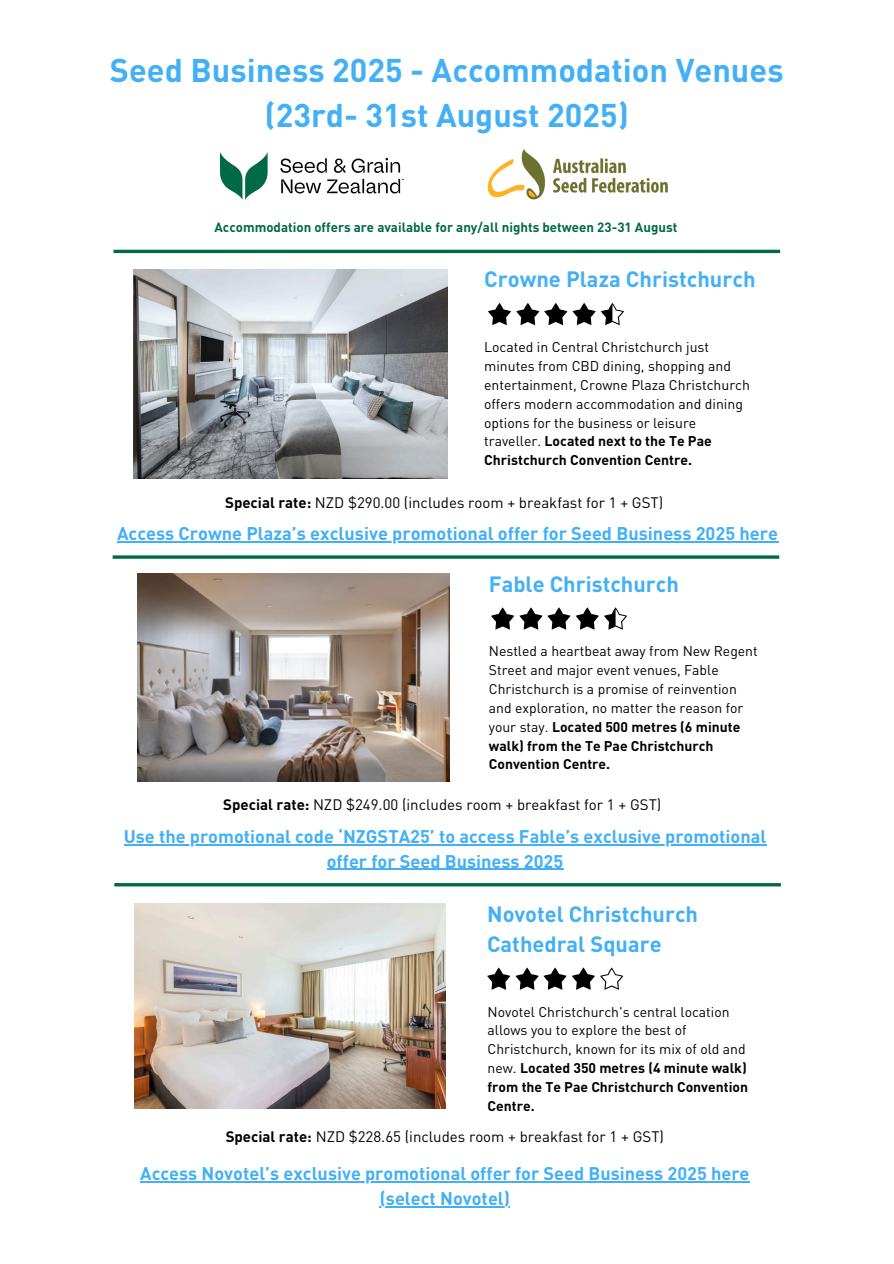
<style>
.page{position:relative;width:894px;height:1264px;background:#fff}
.page>*{position:absolute;margin:0;border:0;box-sizing:border-box;transform-origin:0 0}
.t1{font:700 32.4px/44.7px "DIN Arabic";color:#43b0f6;text-align:center}
.t2{font:700 21.9px/30.3px "DIN Arabic";color:#43b0f6}
.t3{font:700 18.15px/24.8px "DIN Arabic";color:#43b0f6;text-align:center}
.t4{font:15px "DIN Arabic";color:#000}
.t5{font:13.95px/18.8px "DIN Arabic";color:#000}
.t6{font:700 13.35px "DIN Arabic";color:#006946}
.s1{font-weight:700}
</style>
<div class="page">
<img style="left:133px;top:269px;width:314px;height:209px">
<hr style="left:113px;top:555px;width:666px;height:3px;background:#006946">
<img style="left:137px;top:573px;width:312px;height:208px">
<svg style="left:488px;top:303px;width:136px;height:22px"></svg>
<hr style="left:113px;top:250px;width:666px;height:3px;background:#006946">
<img style="left:220px;top:152px;width:183px;height:47px">
<img style="left:487px;top:149px;width:181px;height:51px">
<svg style="left:491px;top:607px;width:136px;height:22px"></svg>
<hr style="left:117px;top:541px;width:660px;height:1px;background:#43b0f6">
<hr style="left:114px;top:883px;width:666px;height:3px;background:#006946">
<img style="left:135px;top:903px;width:310px;height:205px">
<svg style="left:487px;top:967px;width:136px;height:22px"></svg>
<hr style="left:124px;top:844px;width:642px;height:1px;background:#43b0f6">
<hr style="left:327px;top:868px;width:236px;height:2px;background:#43b0f6">
<hr style="left:140px;top:1181px;width:609px;height:1px;background:#43b0f6">
<hr style="left:380px;top:1205px;width:130px;height:2px;background:#43b0f6">
<h1 class="t1" style="left:110px;top:51px;width:675px">Seed Business 2025 - Accommodation Venues (23rd- 31st August 2025)</h1>
<p class="t6" style="left:214px;top:222px;width:464px">Accommodation offers are available for any/all nights between 23-31 August</p>
<p class="t2" style="left:484px;top:266px;width:273px">Crowne Plaza Christchurch</p>
<p class="t5" style="left:484px;top:339px;width:267px">Located in Central Christchurch just minutes from CBD dining, shopping and entertainment, Crowne Plaza Christchurch offers modern accommodation and dining options for the business or leisure traveller. <span class="s1">Located next to the Te Pae Christchurch Convention Centre.</span></p>
<p class="t4" style="left:225px;top:496px;width:439px"><span class="s1">Special rate:</span> NZD $290.00 (includes room + breakfast for 1 + GST)</p>
<p class="t3" style="left:117px;top:523px;width:662px">Access Crowne Plaza’s exclusive promotional offer for Seed Business 2025 here</p>
<p class="t2" style="left:488px;top:571px;width:191px">Fable Christchurch</p>
<p class="t5" style="left:488px;top:643px;width:270px">Nestled a heartbeat away from New Regent Street and major event venues, Fable Christchurch is a promise of reinvention and exploration, no matter the reason for your stay. <span class="s1">Located 500 metres (6 minute walk) from the Te Pae Christchurch Convention Centre.</span></p>
<h2 class="t4" style="left:223px;top:798px;width:439px"><span class="s1">Special rate:</span> NZD $249.00 (includes room + breakfast for 1 + GST)</h2>
<h2 class="t3" style="left:124px;top:825px;width:644px">Use the promotional code ‘NZGSTA25’ to access Fable’s exclusive promotional offer for Seed Business 2025</h2>
<p class="t2" style="left:487px;top:901px;width:212px">Novotel Christchurch<br>Cathedral Square</p>
<h4 class="t5" style="left:487px;top:1003px;width:262px">Novotel Christchurch's central location allows you to explore the best of Christchurch, known for its mix of old and new. <span class="s1">Located 350 metres (4 minute walk) from the Te Pae Christchurch Convention Centre.</span></h4>
<h4 class="t4" style="left:226px;top:1130px;width:439px"><span class="s1">Special rate:</span> NZD $228.65 (includes room + breakfast for 1 + GST)</h4>
<h4 class="t3" style="left:140px;top:1162px;width:610px">Access Novotel’s exclusive promotional offer for Seed Business 2025 here</h4>
<h3 class="t3" style="left:380px;top:1187px;width:131px">(select Novotel)</h3>
</div>
